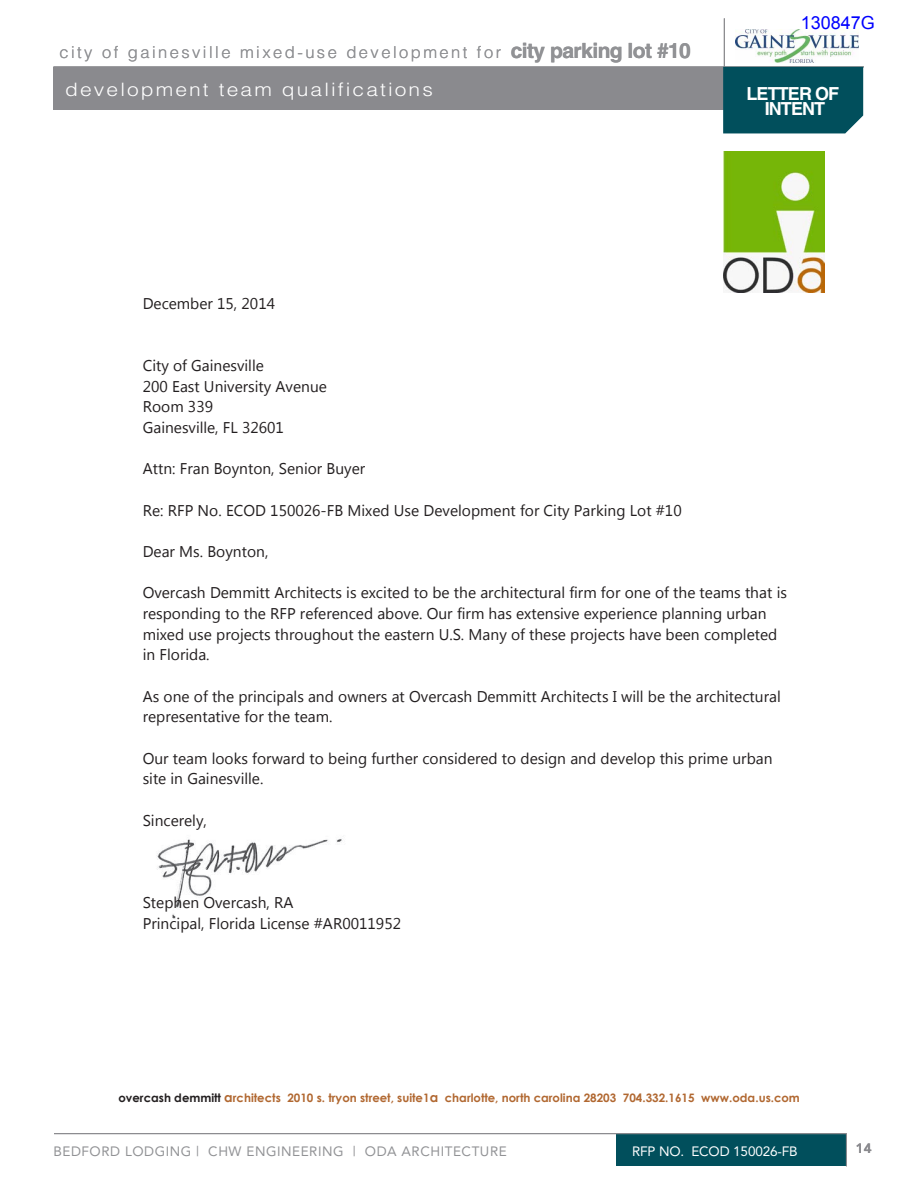
<style>
.page{position:relative;width:918px;height:1188px;background:#fff}
.page>*{position:absolute;margin:0;border:0;box-sizing:border-box;transform-origin:0 0}
.t1{font:700 21px "Helvetica";letter-spacing:-.025em;color:#919295}
.t2{font:300 18.45px "Helvetica";letter-spacing:.1em;color:#fff;scale:1.14 1}
.t3{font:700 18px "Helvetica";letter-spacing:-.05em;color:#fff}
.t4{font:18px "Arial";color:#00f}
.t5{font:300 16.5px "Helvetica";letter-spacing:.15em;color:#919295}
.t6{font:15.6px/20.7px "Segoe UI";color:#231f20}
.t7{font:13.5px "Avenir";letter-spacing:.04em;color:#919295}
.t8{font:13.5px "Avenir";letter-spacing:-.01em;color:#fff}
.t9{font:800 13.5px "Avenir";color:#8a8a8e}
.t10{font:700 11.7px "Century Gothic";color:#b16831}
.s1{color:#231f20}
.s2{font-size:12.9px}
</style>
<div class="page">
<div style="left:617px;top:1134px;width:229px;height:32px;background:#014f5c"></div>
<img style="left:735px;top:29px;width:124px;height:33px">
<hr style="left:846px;top:1133px;width:1px;height:33px;background:#8a8a8e">
<hr style="left:53px;top:67px;width:811px;height:1px;background:#8a8a8e">
<hr style="left:724px;top:18px;width:1px;height:49px;background:#8a8a8e">
<hr style="left:54px;top:1133px;width:792px;height:1px;background:#8a8a8e">
<div style="left:53px;top:67px;width:809px;height:42px;background:#8a8a8e"></div>
<img style="left:723px;top:152px;width:101px;height:140px">
<img style="left:156px;top:839px;width:186px;height:80px">
<div style="left:723px;top:67px;width:140px;height:66px;background:#014f5c"></div>
<p class="t5" style="left:59px;top:42px;width:443px">city of gainesville mixed-use development for</p>
<h1 class="t1" style="left:511px;top:38px;width:182px">city parking lot #10</h1>
<p class="t2" style="left:65px;top:78px;width:324px">development team qualifications</p>
<p class="t4" style="left:801px;top:11px;width:76px">130847G</p>
<p class="t3" style="left:747px;top:82px;width:94px">LETTER OF</p>
<p class="t3" style="left:765px;top:97px;width:62px">INTENT</p>
<p class="t6" style="left:143px;top:292px;width:134px">December 15, 2014</p>
<p class="t6" style="left:143px;top:354px;width:186px">City of Gainesville<br>200 East University Avenue<br>Room 339<br>Gainesville, FL 32601</p>
<p class="t6" style="left:143px;top:458px;width:224px">Attn: Fran Boynton, Senior Buyer</p>
<p class="t6" style="left:143px;top:499px;width:541px">Re: RFP No. ECOD 150026-FB Mixed Use Development for City Parking Lot #10</p>
<p class="t6" style="left:143px;top:540px;width:127px">Dear Ms. Boynton,</p>
<p class="t6" style="left:143px;top:582px;width:646px">Overcash Demmitt Architects is excited to be the architectural firm for one of the teams that is responding to the RFP referenced above. Our firm has extensive experience planning urban mixed use projects throughout the eastern U.S. Many of these projects have been completed in Florida.</p>
<p class="t6" style="left:143px;top:685px;width:640px">As one of the principals and owners at Overcash Demmitt Architects I will be the architectural representative for the team.</p>
<p class="t6" style="left:143px;top:747px;width:631px">Our team looks forward to being further considered to design and develop this prime urban site in Gainesville.</p>
<p class="t6" style="left:143px;top:809px;width:66px">Sincerely,</p>
<p class="t6" style="left:143px;top:892px;width:260px">Stephen Overcash, RA<br>Principal, Florida License #AR0011952</p>
<p class="t10" style="left:119px;top:1089px;width:683px"><span class="s1">overcash demmitt</span> <span class="s2">a</span>rchitects 2010 s. tryon street, suite1<span class="s2">a</span> charlotte, north carolina 28203 704.332.1615 www.oda.us.com</p>
<p class="t7" style="left:53px;top:1143px;width:455px">BEDFORD LODGING | CHW ENGINEERING | ODA ARCHITECTURE</p>
<p class="t8" style="left:632px;top:1143px;width:167px">RFP NO. ECOD 150026-FB</p>
<p class="t9" style="left:856px;top:1140px;width:17px">14</p>
</div>
